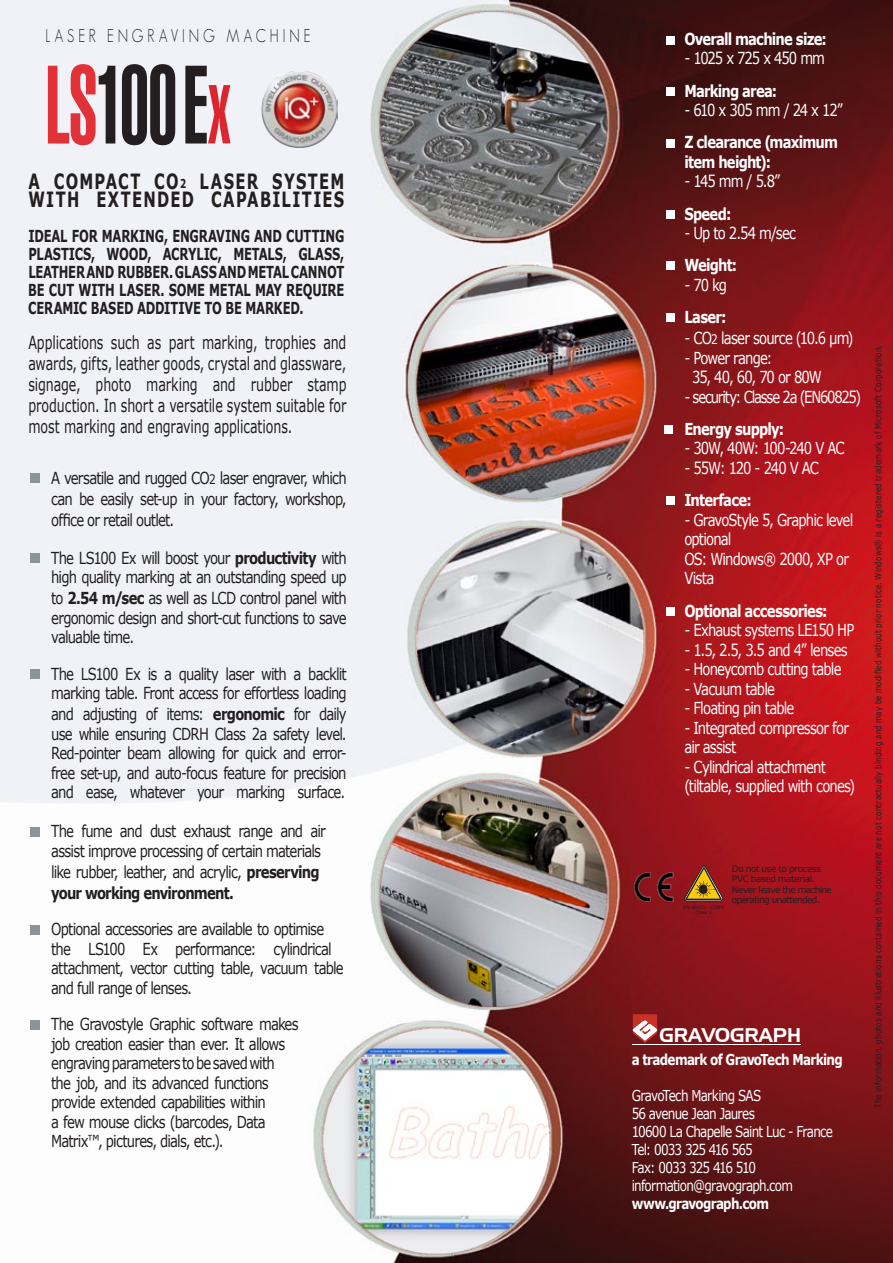
<style>
.page{position:relative;width:893px;height:1263px;background:#fff}
.page>*{position:absolute;margin:0;border:0;box-sizing:border-box;transform-origin:0 0}
.t1{font:900 extra-condensed 108px "Swiss 911 BT";letter-spacing:-.015em;color:#231f20;scale:.83 1}
.t2{font:700 21px/18px "Verdana";letter-spacing:.09em;color:#231f20;scale:.7 1}
.t3{font:19.2px "Handel Gothic BT";color:#fff}
.t4{font:18px/21px "Verdana";letter-spacing:-.005em;color:#231f20;text-align:justify;scale:.7 1}
.t5{font:300 18px "Geosans";letter-spacing:.275em;color:#231f20;scale:.8 1}
.t6{font:16.5px/19.5px "Verdana";letter-spacing:-.06em;color:#231f20;scale:.8 1}
.t7{font:16.5px/19.5px "Verdana";letter-spacing:-.065em;color:#fff;scale:.8 1}
.t8{font:700 16.5px/18px "Verdana";letter-spacing:-.02em;color:#231f20;text-align:justify;scale:.7 1}
.t9{font:700 16.5px/19.5px "Verdana";letter-spacing:-.06em;color:#fff;scale:.8 1}
.t10{font:700 16.5px/21px "Verdana";letter-spacing:-.06em;color:#231f20;scale:.8 1}
.t11{font:16.5px "Verdana";letter-spacing:-.09em;color:#fff;scale:.8 1}
.t12{font:16.5px "Verdana";letter-spacing:-.085em;color:#fff;scale:.8 1}
.t13{font:15px/18px "Verdana";letter-spacing:-.065em;color:#fff;scale:.8 1}
.t14{font:700 15px "Verdana";letter-spacing:-.06em;color:#fff;scale:.8 1}
.t15{font:9px "Verdana";letter-spacing:.02em;color:#231f20;scale:.8 1}
.t16{font:9px/10.5px "Verdana";letter-spacing:-.06em;color:#231f20}
.t17{font:4.5px/5.4px "Verdana";color:#231f20;text-align:center}
.s1{color:#e13237}
.s2{font-size:81px;color:#db262e}
.s3{font-size:12.3px}
.s4{font-size:13.05px}
.s5{font-weight:700}
.s6{font-weight:400}
</style>
<div class="page">
<img style="left:0;top:0;width:893px;height:1263px">
<img style="left:632px;top:872px;width:44px;height:29px">
<img style="left:362px;top:770px;width:217px;height:217px;border-radius:50%">
<svg style="left:308px;top:1014px;width:217px;height:217px"></svg>
<svg style="left:684px;top:866px;width:39px;height:35px"></svg>
<svg style="left:633px;top:1014px;width:24px;height:29px"></svg>
<hr style="left:632px;top:1043px;width:168px;height:1px;background:#fff">
<img style="left:261px;top:71px;width:77px;height:76px">
<div style="left:30px;top:473px;width:10px;height:10px;background:#8a9499"></div>
<div style="left:30px;top:553px;width:10px;height:10px;background:#8a9499"></div>
<div style="left:30px;top:669px;width:10px;height:10px;background:#8a9499"></div>
<div style="left:30px;top:827px;width:10px;height:10px;background:#8a9499"></div>
<div style="left:30px;top:925px;width:10px;height:10px;background:#8a9499"></div>
<div style="left:30px;top:1020px;width:10px;height:10px;background:#8a9499"></div>
<div style="left:666px;top:36px;width:8px;height:9px;background:#fff"></div>
<div style="left:666px;top:87px;width:8px;height:9px;background:#fff"></div>
<div style="left:666px;top:139px;width:8px;height:8px;background:#fff"></div>
<div style="left:666px;top:210px;width:8px;height:9px;background:#fff"></div>
<div style="left:666px;top:261px;width:8px;height:9px;background:#fff"></div>
<div style="left:666px;top:496px;width:8px;height:9px;background:#fff"></div>
<div style="left:664px;top:425px;width:9px;height:9px;background:#fff"></div>
<div style="left:666px;top:313px;width:8px;height:9px;background:#fff"></div>
<div style="left:666px;top:607px;width:8px;height:8px;background:#fff"></div>
<p class="t5" style="left:45px;top:26px;width:333px">LASER ENGRAVING MACHINE</p>
<h1 class="t1" style="left:45px;top:47px;width:224px"><span class="s1">LS</span>100E<span class="s2">X</span></h1>
<p class="t2" style="left:28px;top:171px;width:453px">A COMPACT CO<span class="s3">2</span> LASER SYSTEM<br>WITH EXTENDED CAPABILITIES</p>
<p class="t8" style="left:28px;top:227px;width:453px">IDEAL FOR MARKING, ENGRAVING AND CUTTING PLASTICS, WOOD, ACRYLIC, METALS, GLASS, LEATHER AND RUBBER. Glass</p>
<p class="t8" style="left:218px;top:263px;width:55px">and metal</p>
<p class="t8" style="left:291px;top:263px;width:14px">cannot</p>
<p class="t8" style="left:28px;top:281px;width:43px">be cut</p>
<p class="t8" style="left:79px;top:281px;width:14px">with</p>
<p class="t8" style="left:119px;top:281px;width:13px">laser</p>
<p class="t8" style="left:160px;top:281px;width:38px">. Some</p>
<p class="t8" style="left:209px;top:281px;width:13px">metal</p>
<p class="t8" style="left:255px;top:281px;width:14px">may</p>
<p class="t8" style="left:286px;top:281px;width:50px">require</p>
<p class="t8" style="left:28px;top:299px;width:13px">ceramic</p>
<p class="t8" style="left:91px;top:299px;width:13px">based</p>
<p class="t8" style="left:137px;top:299px;width:13px">additive</p>
<p class="t8" style="left:205px;top:299px;width:72px">tobemarked</p>
<p class="t8" style="left:299px;top:299px;width:7px">.</p>
<p class="t4" style="left:28px;top:331px;width:456px">Applications such as part marking, trophies and awards, gifts, leather goods, crystal and glassware, signage, photo marking and rubber stamp production. In short a versatile system suitable for most marking and engraving applications.</p>
<p class="t6" style="left:51px;top:466px;width:371px;line-height:21px;text-align:justify">A versatile and rugged CO<span class="s4">2</span> laser engraver, which can be easily set-up in your factory, workshop, office or retail outlet.</p>
<p class="t6" style="left:51px;top:547px;width:371px">The LS100 Ex will boost your <span class="s5">productivity</span> with high quality marking at an outstanding speed up</p>
<p class="t6" style="left:51px;top:588px;width:371px;text-align:justify">to <span class="s5">2.54 m/sec</span> as well as LCD control panel with ergonomic design and short-cut functions to save valuable time.</p>
<p class="t6" style="left:51px;top:663px;width:371px">The LS100 Ex is a quality laser with a backlit marking table. Front access for effortless loading</p>
<p class="t6" style="left:51px;top:704px;width:371px;text-align:justify">and adjusting of items: <span class="s5">ergonomic</span> for daily use while ensuring CDRH Class 2a safety level.<br>Red-pointer beam allowing for quick and error&shy;free set-up, and auto-focus feature for precision and ease, whatever your marking surface.</p>
<p class="t6" style="left:51px;top:821px;width:345px">The fume and dust exhaust range and air assist improve processing of certain materials</p>
<p class="t10" style="left:51px;top:861px;width:337px"><span class="s6">like rubber, leather, and acrylic,</span> preserving your working environment.</p>
<p class="t6" style="left:51px;top:919px;width:367px">Optional accessories are available to optimise the LS100 Ex performance: cylindrical attachment, vector cutting table, vacuum table and full range of lenses.</p>
<p class="t6" style="left:51px;top:1014px;width:311px">The Gravostyle Graphic software makes job creation easier than ever. It allows engraving parameters to be saved with<br>the job, and its advanced functions provide extended capabilities within<br>a few mouse clicks (barcodes, Data Matrix™, pictures, dials, etc.).</p>
<p class="t9" style="left:684px;top:29px;width:180px">Overall machine size:</p>
<p class="t7" style="left:684px;top:48px;width:177px">- 1025 x 725 x 450 mm</p>
<p class="t9" style="left:684px;top:80px;width:118px">Marking area:</p>
<p class="t11" style="left:684px;top:100px;width:200px">- 610 x 305 mm / 24 x 12”</p>
<p class="t9" style="left:684px;top:132px;width:194px">Z clearance (maximum item height):</p>
<p class="t7" style="left:684px;top:171px;width:121px">- 145 mm / 5.8”</p>
<p class="t9" style="left:684px;top:203px;width:60px">Speed:</p>
<p class="t7" style="left:684px;top:223px;width:141px">- Up to 2.54 m/sec</p>
<p class="t9" style="left:684px;top:255px;width:68px">Weight:</p>
<p class="t7" style="left:684px;top:275px;width:55px">- 70 kg</p>
<p class="t9" style="left:684px;top:307px;width:54px">Laser:</p>
<p class="t7" style="left:684px;top:328px;width:213px">- CO<span class="s4">2</span> laser source (10.6 µm)</p>
<p class="t7" style="left:692px;top:347px;width:164px;text-indent:-8px">- Power range:<br>35, 40, 60, 70 or 80W</p>
<p class="t11" style="left:684px;top:386px;width:223px">- security: Classe 2a (EN60825)</p>
<p class="t9" style="left:684px;top:419px;width:126px">Energy supply:</p>
<p class="t7" style="left:684px;top:438px;width:202px">- 30W, 40W: 100-240 V AC</p>
<p class="t12" style="left:684px;top:457px;width:170px">- 55W: 120 - 240 V AC</p>
<p class="t9" style="left:684px;top:490px;width:86px">Interface:</p>
<p class="t7" style="left:684px;top:509px;width:213px">- GravoStyle 5, Graphic level optional<br>OS: Windows® 2000, XP or<br>Vista</p>
<p class="t9" style="left:684px;top:600px;width:181px">Optional accessories:</p>
<p class="t7" style="left:684px;top:620px;width:214px">- Exhaust systems LE150 HP</p>
<p class="t7" style="left:684px;top:639px;width:206px">- 1.5, 2.5, 3.5 and 4” lenses</p>
<p class="t7" style="left:684px;top:659px;width:198px">- Honeycomb cutting table</p>
<p class="t7" style="left:684px;top:678px;width:115px">- Vacuum table</p>
<p class="t7" style="left:684px;top:698px;width:139px">- Floating pin table</p>
<p class="t7" style="left:684px;top:717px;width:207px">- Integrated compressor for air assist</p>
<p class="t7" style="left:684px;top:756px;width:215px">- Cylindrical attachment (tiltable, supplied with cones)</p>
<p class="t17" style="left:684px;top:904px;width:42px">EN 60825 - CDRH<br>Class 2</p>
<p class="t16" style="left:732px;top:863px;width:102px">Do not use to process<br>PVC based material.<br>Never leave the machine operating unattended.</p>
<p class="t3" style="left:659px;top:1023px;width:143px">GRAVOGRAPH</p>
<p class="t14" style="left:632px;top:1050px;width:265px">a trademark of GravoTech Marking</p>
<p class="t13" style="left:632px;top:1086px;width:253px">GravoTech Marking SAS<br>56 avenue Jean Jaures<br>10600 La Chapelle Saint Luc - France<br>Tel: 0033 325 416 565<br>Fax: 0033 325 416 510 information@gravograph.com</p>
<p class="t14" style="left:632px;top:1194px;width:173px">www.gravograph.com</p>
<p class="t15" style="left:872px;top:1108px;width:955px;rotate:-90deg">The information, photos and illustrations contained in this document are not contractually binding and may be modified without prior notice. Windows® is a registered trademark of Microsoft Corporation.</p>
</div>
